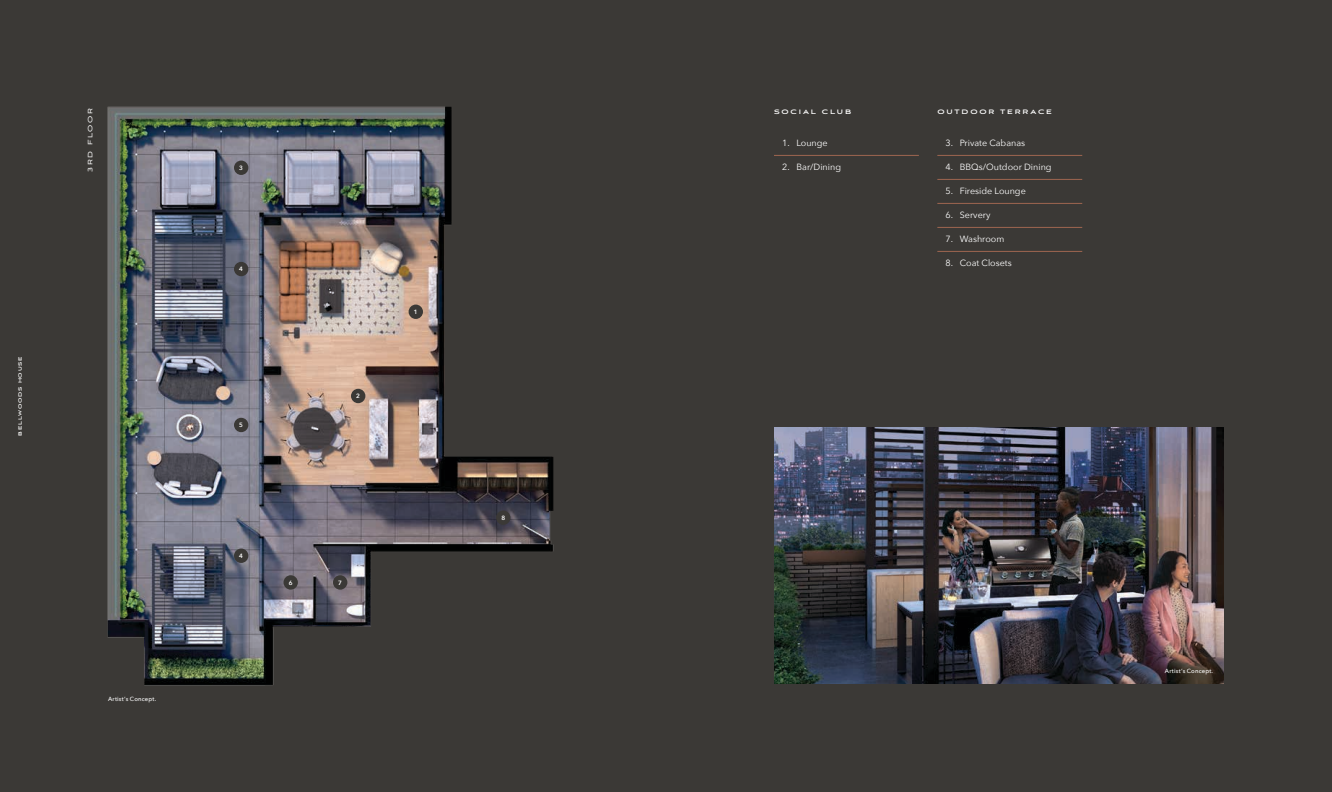
<style>
.page{position:relative;width:1332px;height:792px;background:#3b3936}
.page>*{position:absolute;margin:0;border:0;box-sizing:border-box;transform-origin:0 0}
.t1{font:9px "Avenir Next";color:#fff}
.bellwoods_subhead_underline{font:700 8px "Aviano Sans";letter-spacing:.235em;color:#fff}
.bellwoods_rendering{font:8px "Aviano Sans";letter-spacing:.21em;color:#fff}
.t2{font:600 6.2px "Avenir Next";color:#fff}
.t3{font:500 6px "Avenir Next";letter-spacing:.03em;color:#fff}
.t4{font:700 6px "Aviano Sans";letter-spacing:.14em;color:#fff}
</style>
<div class="page">
<img style="left:107px;top:106px;width:447px;height:580px">
<div style="left:234px;top:161px;width:14px;height:14px;background:#3b3936;border-radius:50%"></div>
<div style="left:234px;top:418px;width:14px;height:14px;background:#3b3936;border-radius:50%"></div>
<div style="left:234px;top:262px;width:14px;height:14px;background:#3b3936;border-radius:50%"></div>
<div style="left:409px;top:305px;width:14px;height:14px;background:#3b3936;border-radius:50%"></div>
<div style="left:351px;top:389px;width:14px;height:14px;background:#3b3936;border-radius:50%"></div>
<div style="left:234px;top:549px;width:14px;height:14px;background:#3b3936;border-radius:50%"></div>
<div style="left:284px;top:575px;width:14px;height:15px;background:#3b3936;border-radius:50%"></div>
<div style="left:333px;top:575px;width:14px;height:15px;background:#3b3936;border-radius:50%"></div>
<div style="left:496px;top:510px;width:14px;height:15px;background:#3b3936;border-radius:50%"></div>
<img style="left:774px;top:428px;width:450px;height:256px">
<hr style="left:937px;top:155px;width:145px;height:1px;background:#9e6650">
<hr style="left:937px;top:179px;width:145px;height:1px;background:#9e6650">
<hr style="left:937px;top:203px;width:145px;height:1px;background:#9e6650">
<hr style="left:937px;top:227px;width:145px;height:1px;background:#9e6650">
<hr style="left:937px;top:251px;width:145px;height:1px;background:#9e6650">
<hr style="left:774px;top:155px;width:145px;height:1px;background:#9e6650">
<p class="bellwoods_rendering" style="left:86px;top:172px;width:65px;rotate:-90deg">3RD FLOOR</p>
<p class="t4" style="left:17px;top:436px;width:81px;rotate:-90deg">BELLWOODS HOUSE</p>
<p class="t3" style="left:108px;top:694px;width:50px">Artist’s Concept.</p>
<p class="t2" style="left:239px;top:162px;width:5px">3</p>
<p class="t2" style="left:239px;top:264px;width:5px">4</p>
<p class="t2" style="left:239px;top:420px;width:5px">5</p>
<p class="t2" style="left:356px;top:391px;width:5px">2</p>
<p class="t2" style="left:239px;top:550px;width:5px">4</p>
<p class="t2" style="left:289px;top:577px;width:5px">6</p>
<p class="t2" style="left:338px;top:577px;width:5px">7</p>
<p class="t2" style="left:414px;top:306px;width:5px">1</p>
<p class="t2" style="left:501px;top:512px;width:5px">8</p>
<p class="bellwoods_subhead_underline" style="left:774px;top:108px;width:79px">SOCIAL CLUB</p>
<p class="bellwoods_subhead_underline" style="left:937px;top:108px;width:116px">OUTDOOR TERRACE</p>
<p class="t1" style="left:782px;top:135px;width:47px">1. Lounge</p>
<p class="t1" style="left:782px;top:159px;width:60px">2. Bar/Dining</p>
<p class="t1" style="left:946px;top:135px;width:81px">3. Private Cabanas</p>
<p class="t1" style="left:946px;top:159px;width:107px">4. BBQs/Outdoor Dining</p>
<p class="t1" style="left:946px;top:183px;width:82px">5. Fireside Lounge</p>
<p class="t1" style="left:946px;top:207px;width:46px">6. Servery</p>
<p class="t1" style="left:946px;top:231px;width:60px">7. Washroom</p>
<p class="t1" style="left:946px;top:255px;width:68px">8. Coat Closets</p>
<p class="t3" style="left:1165px;top:666px;width:50px">Artist’s Concept.</p>
</div>
